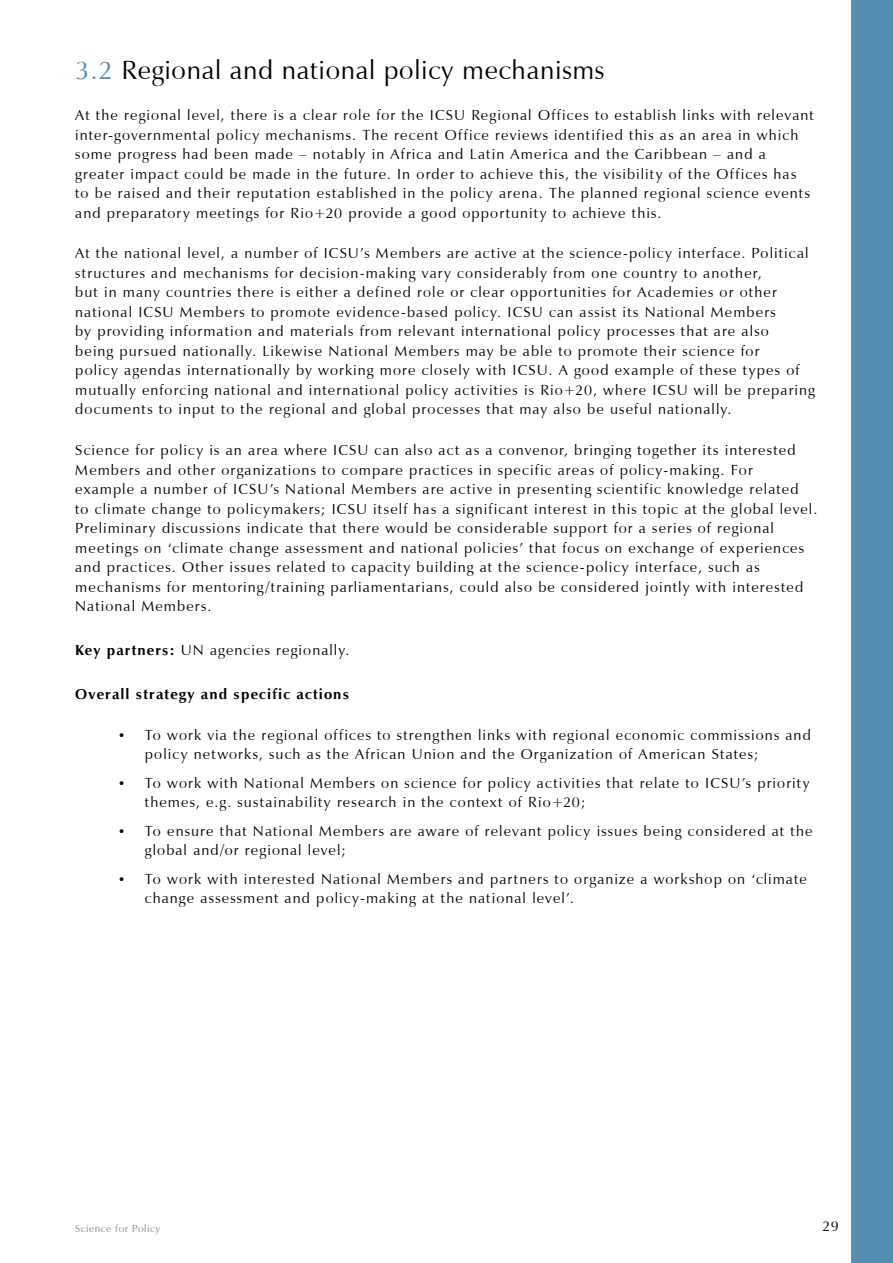
<style>
.page{position:relative;width:893px;height:1263px;background:#fff}
.page>*{position:absolute;margin:0;border:0;box-sizing:border-box;transform-origin:0 0}
.t1{font:27px "Vera Humana 95";letter-spacing:.025em;color:#000}
.t2{font:15px/19.5px "Vera Humana 95";letter-spacing:.075em;color:#000}
.t3{font:700 15px "Vera Humana 95";letter-spacing:.075em;color:#000}
.t4{font:10.5px "Vera Humana 95";letter-spacing:.05em;color:#87888a}
.s1{color:#558db3}
.s2{font-weight:700}
.s3{font-size:13.5px}
</style>
<div class="page">
<div style="left:852px;top:0;width:41px;height:1263px;background:#558db3"></div>
<h1 class="t1" style="left:75px;top:54px;width:530px"><span class="s1">3.2</span> Regional and national policy mechanisms</h1>
<p class="t2" style="left:75px;top:105px;width:740px">At the regional level, there is a clear role for the ICSU Regional Offices to establish links with relevant inter-governmental policy mechanisms. The recent Office reviews identified this as an area in which some progress had been made – notably in Africa and Latin America and the Caribbean – and a greater impact could be made in the future. In order to achieve this, the visibility of the Offices has<br>to be raised and their reputation established in the policy arena. The planned regional science events and preparatory meetings for Rio+20 provide a good opportunity to achieve this.</p>
<p class="t2" style="left:75px;top:244px;width:741px">At the national level, a number of ICSU’s Members are active at the science-policy interface. Political structures and mechanisms for decision-making vary considerably from one country to another,<br>but in many countries there is either a defined role or clear opportunities for Academies or other national ICSU Members to promote evidence-based policy. ICSU can assist its National Members<br>by providing information and materials from relevant international policy processes that are also<br>being pursued nationally. Likewise National Members may be able to promote their science for<br>policy agendas internationally by working more closely with ICSU. A good example of these types of mutually enforcing national and international policy activities is Rio+20, where ICSU will be preparing documents to input to the regional and global processes that may also be useful nationally.</p>
<p class="t2" style="left:75px;top:440px;width:744px">Science for policy is an area where ICSU can also act as a convenor, bringing together its interested Members and other organizations to compare practices in specific areas of policy-making. For<br>example a number of ICSU’s National Members are active in presenting scientific knowledge related<br>to climate change to policymakers; ICSU itself has a significant interest in this topic at the global level.<br>Preliminary discussions indicate that there would be considerable support for a series of regional meetings on ‘climate change assessment and national policies’ that focus on exchange of experiences and practices. Other issues related to capacity building at the science-policy interface, such as mechanisms for mentoring/training parliamentarians, could also be considered jointly with interested National Members.</p>
<p class="t2" style="left:75px;top:640px;width:276px"><span class="s2">Key partners:</span> UN agencies regionally.</p>
<p class="t3" style="left:75px;top:685px;width:275px">Overall strategy and specific actions</p>
<p class="t2" style="left:145px;top:725px;width:668px;text-indent:-27px"><span class="s3">•</span> To work via the regional offices to strengthen links with regional economic commissions and policy networks, such as the African Union and the Organization of American States;</p>
<p class="t2" style="left:145px;top:773px;width:666px;text-indent:-27px"><span class="s3">•</span> To work with National Members on science for policy activities that relate to ICSU’s priority themes, e.g. sustainability research in the context of Rio+20;</p>
<p class="t2" style="left:145px;top:821px;width:669px;text-indent:-27px"><span class="s3">•</span> To ensure that National Members are aware of relevant policy issues being considered at the global and/or regional level;</p>
<p class="t2" style="left:145px;top:869px;width:663px;text-indent:-27px"><span class="s3">•</span> To work with interested National Members and partners to organize a workshop on ‘climate change assessment and policy-making at the national level’.</p>
<p class="t4" style="left:75px;top:1222px;width:87px">Science for Policy</p>
<p class="t2" style="left:822px;top:1216px;width:18px">29</p>
</div>
